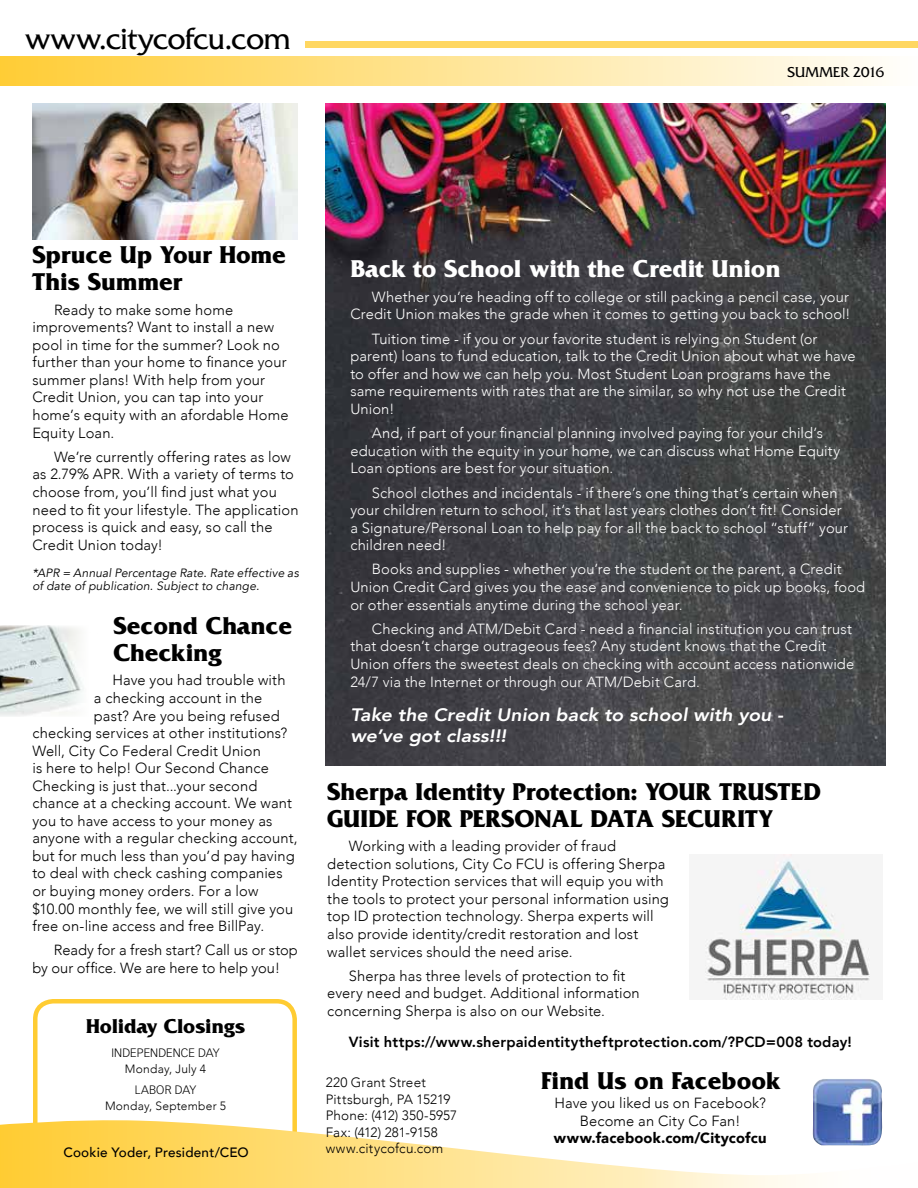
<style>
.page{position:relative;width:918px;height:1188px;background:#fff}
.page>*{position:absolute;margin:0;border:0;box-sizing:border-box;transform-origin:0 0}
.t1{font:31.5px "Friz Quadrata Std";color:#000}
.t2{font:700 25.5px/27px "Friz Quadrata Std";color:#000}
.t3{font:700 25.5px "Friz Quadrata Std";color:#fff}
.t4{font:700 21px "Friz Quadrata Std";color:#000}
.t5{font:italic 800 18px/21px "Avenir";color:#fff;scale:1.08 1}
.t6{font:15px "Friz Quadrata Std";letter-spacing:-.01em;color:#000}
.t7{font:300 14.7px/17.5px "Avenir";letter-spacing:.01em;color:#000}
.t8{font:300 14.7px/17.5px "Avenir";letter-spacing:.01em;color:#fff}
.t9{font:800 14.7px "Avenir";letter-spacing:.015em;color:#000}
.t10{font:900 14.7px "Avenir";letter-spacing:.01em;color:#000}
.t11{font:300 13.5px/16.5px "Avenir";letter-spacing:.015em;color:#000}
.t12{font:500 13.5px "Avenir";letter-spacing:.01em;color:#000}
.t13{font:italic 12px/13.5px "Avenir";letter-spacing:.01em;color:#000}
.t14{font:300 12px "Avenir";letter-spacing:.02em;color:#000}
.t15{font:300 12px "Vectora LT Std";letter-spacing:.005em;color:#000}
</style>
<div class="page">
<img style="left:0;top:626px;width:84px;height:90px">
<svg style="left:33px;top:999px;width:264px;height:120px"></svg>
<div style="left:306px;top:41px;width:612px;height:7px;background:#ffd761"></div>
<div style="left:0;top:57px;width:918px;height:28px;background:linear-gradient(to right,#ffcc35,#fffefc)"></div>
<svg style="left:0;top:1119px;width:805px;height:69px"></svg>
<img style="left:812px;top:1079px;width:71px;height:67px">
<img style="left:326px;top:104px;width:560px;height:662px">
<img style="left:32px;top:104px;width:266px;height:136px">
<img style="left:705px;top:855px;width:165px;height:145px">
<h1 class="t1" style="left:25px;top:21px;width:267px">www.citycofcu.com</h1>
<p class="t6" style="left:787px;top:64px;width:98px">SUMMER 2016</p>
<h2 class="t2" style="left:32px;top:242px;width:255px">Spruce Up Your Home<br>This Summer</h2>
<p class="t7" style="left:32px;top:301px;width:258px;text-indent:22px">Ready to make some home improvements? Want to install a new pool in time for the summer? Look no further than your home to finance your summer plans! With help from your<br>Credit Union, you can tap into your home’s equity with an afordable Home<br>Equity Loan.</p>
<p class="t7" style="left:32px;top:448px;width:268px;text-indent:22px">We’re currently offering rates as low as 2.79% APR. With a variety of terms to choose from, you’ll find just what you need to fit your lifestyle. The application process is quick and easy, so call the Credit Union today!</p>
<p class="t13" style="left:32px;top:566px;width:268px">*APR = Annual Percentage Rate. Rate effective as of date of publication. Subject to change.</p>
<h2 class="t2" style="left:113px;top:613px;width:180px">Second Chance<br>Checking</h2>
<p class="t7" style="left:112px;top:672px;width:175px">Have you had trouble with</p>
<p class="t7" style="left:94px;top:689px;width:170px">a checking account in the</p>
<p class="t7" style="left:94px;top:707px;width:187px">past? Are you being refused</p>
<p class="t7" style="left:32px;top:724px;width:256px">checking services at other institutions?</p>
<p class="t7" style="left:32px;top:742px;width:230px">Well, City Co Federal Credit Union</p>
<p class="t7" style="left:32px;top:759px;width:238px">is here to help! Our Second Chance</p>
<p class="t7" style="left:32px;top:777px;width:226px">Checking is just that...your second</p>
<p class="t7" style="left:32px;top:794px;width:261px">chance at a checking account. We want</p>
<p class="t7" style="left:32px;top:812px;width:242px">you to have access to your money as</p>
<p class="t7" style="left:32px;top:830px;width:267px">anyone with a regular checking account,</p>
<p class="t7" style="left:32px;top:847px;width:264px">but for much less than you’d pay having</p>
<p class="t7" style="left:32px;top:865px;width:252px">to deal with check cashing companies</p>
<p class="t7" style="left:32px;top:882px;width:228px">or buying money orders. For a low</p>
<p class="t7" style="left:32px;top:900px;width:262px">$10.00 monthly fee, we will still give you</p>
<p class="t7" style="left:32px;top:917px;width:233px">free on-line access and free BillPay.</p>
<p class="t7" style="left:32px;top:942px;width:267px;text-indent:22px">Ready for a fresh start? Call us or stop by our office. We are here to help you!</p>
<h3 class="t4" style="left:86px;top:1014px;width:160px">Holiday Closings</h3>
<p class="t15" style="left:111px;top:1045px;width:110px">INDEPENDENCE DAY</p>
<p class="t14" style="left:125px;top:1062px;width:83px">Monday, July 4</p>
<p class="t15" style="left:135px;top:1083px;width:63px">LABOR DAY</p>
<p class="t14" style="left:105px;top:1099px;width:123px">Monday, September 5</p>
<p class="t12" style="left:63px;top:1141px;width:176px">Cookie Yoder, President/CEO</p>
<h2 class="t3" style="left:350px;top:255px;width:432px">Back to School with the Credit Union</h2>
<p class="t8" style="left:350px;top:288px;width:502px;text-align:right">Whether you’re heading off to college or still packing a pencil case, your<br>Credit Union makes the grade when it comes to getting you back to school!</p>
<p class="t8" style="left:350px;top:330px;width:507px;text-indent:22px">Tuition time - if you or your favorite student is relying on Student (or parent) loans to fund education, talk to the Credit Union about what we have to offer and how we can help you. Most Student Loan programs have the same requirements with rates that are the similar, so why not use the Credit Union!</p>
<p class="t8" style="left:350px;top:424px;width:491px;text-indent:22px">And, if part of your financial planning involved paying for your child’s education with the equity in your home, we can discuss what Home Equity<br>Loan options are best for your situation.</p>
<p class="t8" style="left:350px;top:484px;width:499px;text-indent:22px">School clothes and incidentals - if there’s one thing that’s certain when your children return to school, it’s that last years clothes don’t fit! Consider a Signature/Personal Loan to help pay for all the back to school “stuff” your children need!</p>
<p class="t8" style="left:350px;top:561px;width:516px;text-indent:22px">Books and supplies - whether you’re the student or the parent, a Credit<br>Union Credit Card gives you the ease and convenience to pick up books, food or other essentials anytime during the school year.</p>
<p class="t8" style="left:350px;top:620px;width:506px;text-indent:22px">Checking and ATM/Debit Card - need a financial institution you can trust that doesn’t charge outrageous fees? Any student knows that the Credit Union offers the sweetest deals on checking with account access nationwide 24/7 via the Internet or through our ATM/Debit Card.</p>
<p class="t5" style="left:350px;top:704px;width:402px">Take the Credit Union back to school with you - we’ve got class!!!</p>
<h2 class="t2" style="left:327px;top:778px;width:495px">Sherpa Identity Protection: YOUR TRUSTED<br>GUIDE FOR PERSONAL DATA SECURITY</h2>
<p class="t7" style="left:327px;top:837px;width:343px;text-indent:22px">Working with a leading provider of fraud detection solutions, City Co FCU is offering Sherpa Identity Protection services that will equip you with the tools to protect your personal information using top ID protection technology. Sherpa experts will also provide identity/credit restoration and lost wallet services should the need arise.</p>
<p class="t7" style="left:327px;top:967px;width:314px;text-indent:22px">Sherpa has three levels of protection to fit every need and budget. Additional information concerning Sherpa is also on our Website.</p>
<p class="t9" style="left:349px;top:1030px;width:504px">Visit https://www.sherpaidentitytheftprotection.com/?PCD=008 today!</p>
<p class="t11" style="left:326px;top:1074px;width:133px">220 Grant Street<br>Pittsburgh, PA 15219<br>Phone: (412) 350-5957<br>Fax: (412) 281-9158 www.citycofcu.com</p>
<h2 class="t2" style="left:541px;top:1068px;width:241px">Find Us on Facebook</h2>
<p class="t7" style="left:554px;top:1094px;width:213px;text-align:center">Have you liked us on Facebook?<br>Become an City Co Fan!</p>
<p class="t10" style="left:554px;top:1126px;width:214px">www.facebook.com/Citycofcu</p>
</div>
